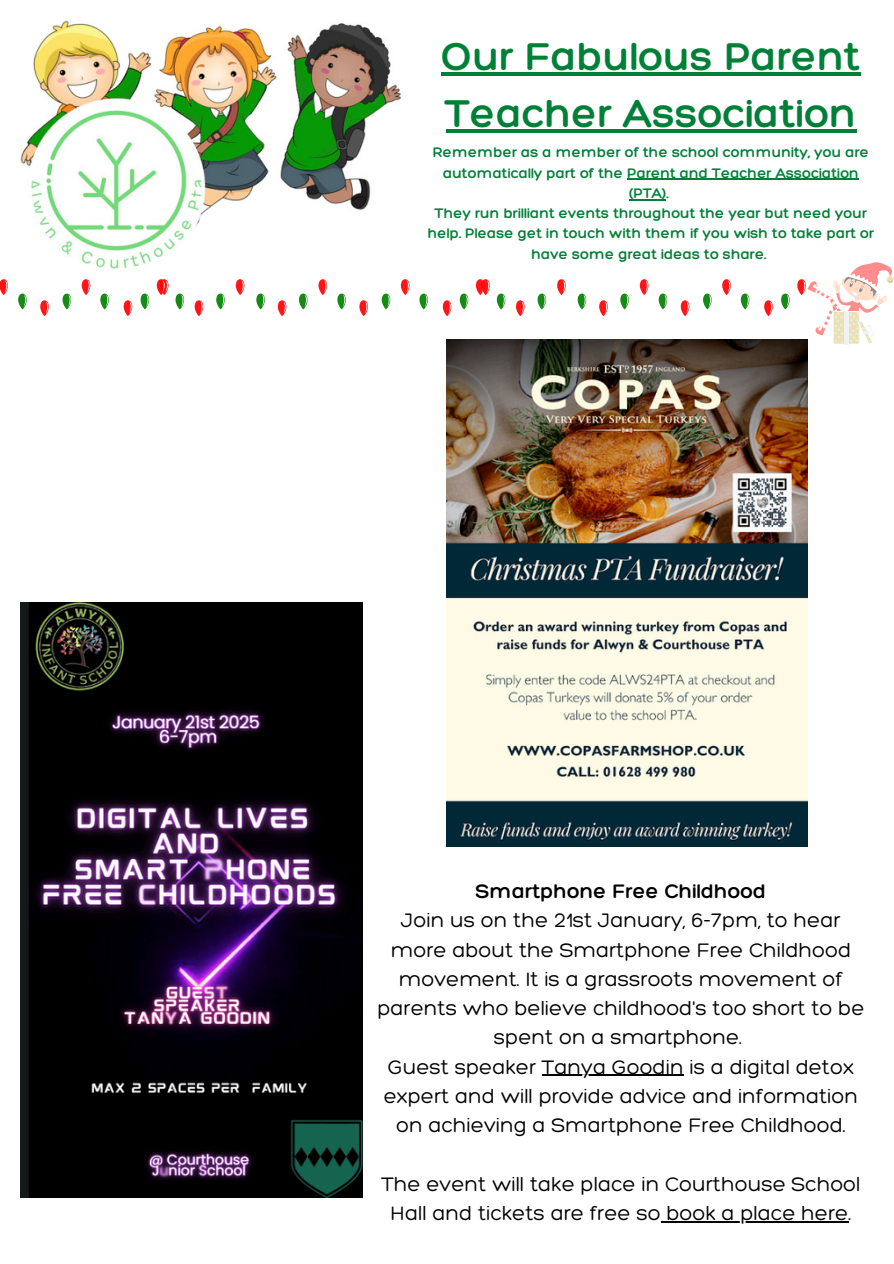
<style>
.page{position:relative;width:894px;height:1264px;background:#fff}
.page>*{position:absolute;margin:0;border:0;box-sizing:border-box;transform-origin:0 0}
.t1{font:300 42px/57.3px "Hero";color:#008037}
.t2{font:300 21.15px/29.2px "Hero";color:#000;text-align:center}
.t3{font:300 15px/20.2px "Hero";color:#008037;text-align:center}
.s1{font-style:inherit}
</style>
<div class="page">
<img style="left:21px;top:20px;width:381px;height:242px">
<img style="left:446px;top:344px;width:360px;height:502px">
<svg style="left:0;top:262px;width:893px;height:82px"></svg>
<img style="left:21px;top:603px;width:341px;height:594px">
<hr style="left:441px;top:72px;width:419px;height:3px;background:#008037">
<hr style="left:445px;top:129px;width:411px;height:4px;background:#008037">
<hr style="left:627px;top:179px;width:231px;height:1px;background:#008037">
<hr style="left:629px;top:199px;width:37px;height:1px;background:#008037">
<hr style="left:542px;top:1074px;width:141px;height:1px;background:#000">
<hr style="left:660px;top:1221px;width:188px;height:1px;background:#000">
<p class="t1" style="left:441px;top:26px;width:420px">Our Fabulous Parent<br>Teacher Association</p>
<p class="t3" style="left:433px;top:142px;width:437px">Remember as a member of the school community, you are automatically part of the Parent and Teacher Association (PTA).</p>
<p class="t3" style="left:427px;top:203px;width:448px">They run brilliant events throughout the year but need your help. Please get in touch with them if you wish to take part or have some great ideas to share.</p>
<p class="t2" style="left:377px;top:876px;width:488px"><span class="s1">Smartphone Free Childhood<br></span>Join us on the 21st January, 6-7pm, to hear more about the Smartphone Free Childhood movement. It is a grassroots movement of parents who believe childhood's too short to be spent on a smartphone.<br>Guest speaker Tanya Goodin is a digital detox</p>
<p class="t2" style="left:383px;top:1080px;width:476px">expert and will provide advice and information on achieving a Smartphone Free Childhood.</p>
<p class="t2" style="left:381px;top:1168px;width:480px">The event will take place in Courthouse School<br>Hall and tickets are free so book a place here.</p>
</div>
